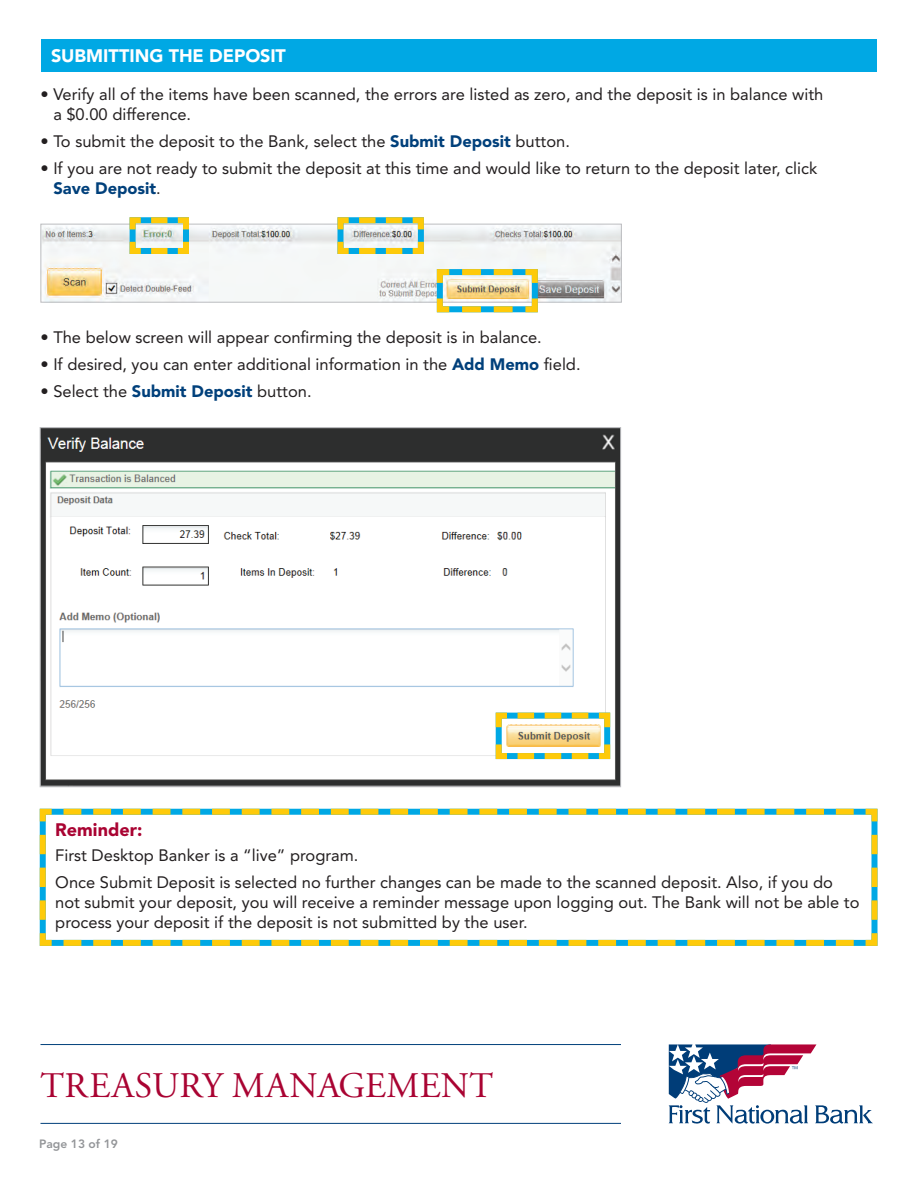
<style>
.page{position:relative;width:918px;height:1188px;background:#fff}
.page>*{position:absolute;margin:0;border:0;box-sizing:border-box;transform-origin:0 0}
.t1{font:36px "Adobe Garamond Pro";letter-spacing:.01em;color:#a90332}
.t2{font:900 18px "Avenir";letter-spacing:-.005em;color:#fff}
.t3{font:900 18px "Avenir";letter-spacing:.005em;color:#a90332}
.t4{font:16.5px/20.2px "Avenir";color:#231f20}
.t5{font:800 12px "Avenir";color:#939598}
.s1{font-weight:900;color:#00407b}
</style>
<div class="page">
<div style="left:41px;top:39px;width:835px;height:33px;background:#00a8e4"></div>
<hr style="left:40px;top:1044px;width:581px;height:1px;background:#00407b">
<svg style="left:669px;top:1044px;width:204px;height:80px"></svg>
<hr style="left:40px;top:1123px;width:581px;height:1px;background:#00407b">
<img style="left:42px;top:226px;width:578px;height:75px">
<div style="left:40px;top:224px;width:582px;height:79px;border:1px solid #bcbdc0"></div>
<img style="left:42px;top:429px;width:577px;height:356px">
<svg style="left:127px;top:217px;width:65px;height:40px"></svg>
<img style="left:434px;top:266px;width:107px;height:47px">
<svg style="left:334px;top:217px;width:93px;height:40px"></svg>
<svg style="left:493px;top:710px;width:120px;height:52px"></svg>
<svg style="left:39px;top:808px;width:839px;height:138px"></svg>
<p class="t2" style="left:51px;top:45px;width:236px">SUBMITTING THE DEPOSIT</p>
<p class="t4" style="left:53px;top:84px;width:772px;text-indent:-13px">• Verify all of the items have been scanned, the errors are listed as zero, and the deposit is in balance with a $0.00 difference.</p>
<p class="t4" style="left:40px;top:131px;width:531px">• To submit the deposit to the Bank, select the <span class="s1">Submit Deposit</span> button.</p>
<p class="t4" style="left:53px;top:158px;width:766px;text-indent:-13px">• If you are not ready to submit the deposit at this time and would like to return to the deposit later, click<br><span class="s1">Save Deposit</span>.</p>
<p class="t4" style="left:40px;top:327px;width:503px">• The below screen will appear confirming the deposit is in balance.</p>
<p class="t4" style="left:40px;top:354px;width:542px">• If desired, you can enter additional information in the <span class="s1">Add Memo</span> field.</p>
<p class="t4" style="left:40px;top:381px;width:273px">• Select the <span class="s1">Submit Deposit</span> button.</p>
<p class="t3" style="left:55px;top:819px;width:89px">Reminder:</p>
<p class="t4" style="left:55px;top:841px;width:779px;line-height:27px">First Desktop Banker is a “live” program.<br>Once Submit Deposit is selected no further changes can be made to the scanned deposit. Also, if you do</p>
<p class="t4" style="left:55px;top:892px;width:806px">not submit your deposit, you will receive a reminder message upon logging out. The Bank will not be able to process your deposit if the deposit is not submitted by the user.</p>
<h1 class="t1" style="left:40px;top:1064px;width:454px">TREASURY MANAGEMENT</h1>
<p class="t5" style="left:39px;top:1136px;width:80px">Page 13 of 19</p>
</div>
